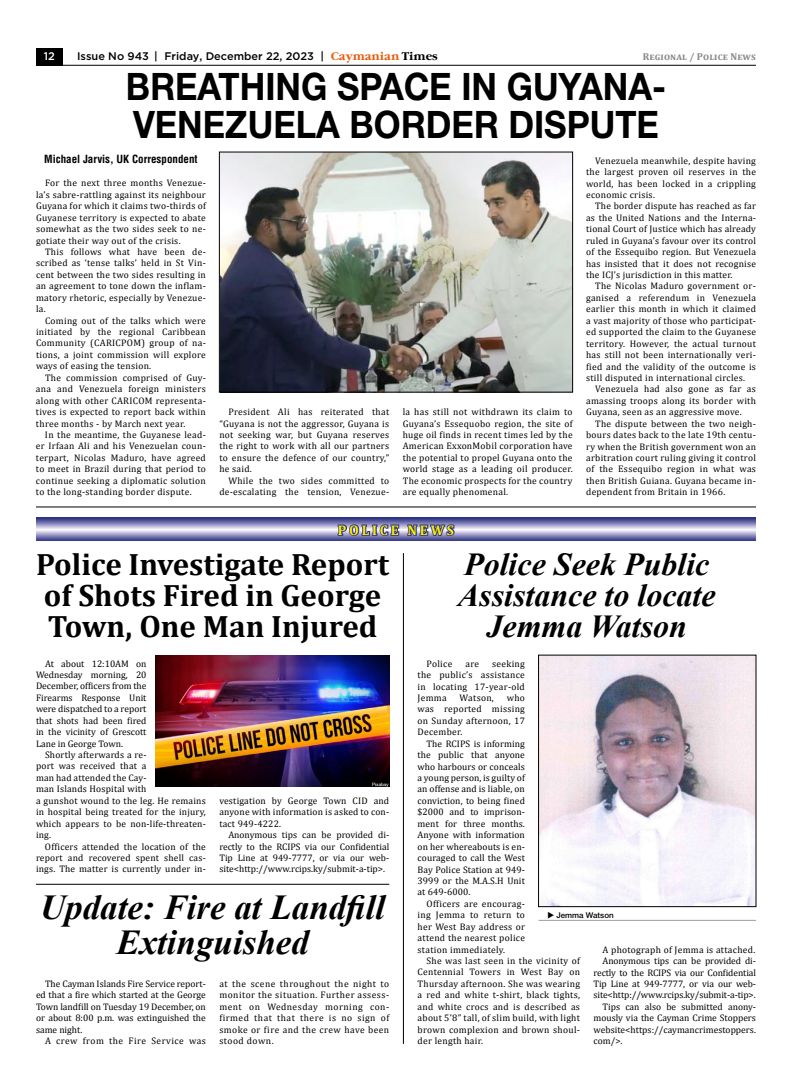
<style>
.page{position:relative;width:792px;height:1080px;background:#fff}
.page>*{position:absolute;margin:0;border:0;box-sizing:border-box;transform-origin:0 0}
.t1{font:700 38px/38px "Helvetica Neue Cyr";color:#000;scale:.91 1}
.t2{font:italic 700 35px/35px "Times New Roman";color:#000;text-align:center}
.t3{font:italic 700 32px/31px "Times New Roman";color:#000;text-align:center}
.t4{font:700 31px/31px "Cambria";color:#000}
.t5{font:700 14px "Cambria";letter-spacing:.2em;color:#ffed00}
.t6{font:500 11px "Gotham";color:#000}
.t7{font:700 condensed 11px "Helvetica LT Std";color:#000}
.t8{font:500 11px "Gotham";color:#fff}
.t9{font:700 10px "Cambria";letter-spacing:.01em;color:#878787}
.t10{font:9.5px/11.4px "Cambria";letter-spacing:.02em;color:#000;text-align:justify}
.t11{font:9.5px "Cambria";letter-spacing:-.01em;color:#000}
.t12{font:9.5px "Cambria";color:#000}
.t13{font:9.5px "Cambria";letter-spacing:.05em;color:#000}
.t14{font:500 8px "Helvetica Neue Cyr";color:#000}
.s1{font-family:"Garamond C";font-weight:700;color:#ea5b0b}
.s2{font-family:"Garamond C";font-weight:700}
</style>
<div class="page">
<hr style="left:36px;top:506px;width:720px;height:1px;background:#000">
<hr style="left:36px;top:884px;width:353px;height:1px;background:#000">
<hr style="left:403px;top:553px;width:1px;height:491px;background:#000">
<img style="left:221px;top:154px;width:350px;height:236px">
<div style="left:219px;top:152px;width:354px;height:240px;border:1px solid #000"></div>
<svg style="left:36px;top:518px;width:720px;height:23px;background:#8d8dbc"></svg>
<svg style="left:336px;top:523px;width:64px;height:14px"></svg>
<svg style="left:406px;top:521px;width:50px;height:19px"></svg>
<img style="left:540px;top:657px;width:214px;height:248px">
<div style="left:538px;top:655px;width:218px;height:252px;border:1px solid #000"></div>
<hr style="left:539px;top:920px;width:217px;height:1px;background:#9d9d9c">
<img style="left:156px;top:655px;width:233px;height:132px">
<div style="left:36px;top:48px;width:27px;height:18px;background:#000"></div>
<hr style="left:36px;top:65px;width:720px;height:1px;background:#000">
<p class="t8" style="left:44px;top:49px;width:13px">12</p>
<p class="t6" style="left:77px;top:49px;width:362px">Issue No 943 | Friday, December 22, 2023 | <span class="s1">Caymanian</span> <span class="s2">Times</span></p>
<p class="t9" style="left:643px;top:50px;width:115px">Regional / Police News</p>
<h1 class="t1" style="left:126px;top:68px;width:595px">BREATHING SPACE IN GUYANA-<br>VENEZUELA BORDER DISPUTE</h1>
<p class="t7" style="left:44px;top:153px;width:155px">Michael Jarvis, UK Correspondent</p>
<p class="t10" style="left:36px;top:177px;width:171px;text-indent:9px">For the next three months Venezue&shy;la’s sabre-rattling against its neighbour Guyana for which it claims two-thirds of Guyanese territory is expected to abate somewhat as the two sides seek to ne&shy;gotiate their way out of the crisis.</p>
<p class="t10" style="left:36px;top:246px;width:171px;text-indent:9px">This follows what have been de&shy;scribed as ‘tense talks’ held in St Vin&shy;cent between the two sides resulting in an agreement to tone down the inflam&shy;matory rhetoric, especially by Venezue&shy;la.</p>
<p class="t10" style="left:36px;top:315px;width:171px;text-indent:9px">Coming out of the talks which were initiated by the regional Caribbean Community (CARICPOM) group of na&shy;tions, a joint commission will explore ways of easing the tension.</p>
<p class="t10" style="left:36px;top:372px;width:171px;text-indent:9px">The commission comprised of Guy&shy;ana and Venezuela foreign ministers along with other CARICOM representa&shy;tives is expected to report back within three months - by March next year.</p>
<p class="t10" style="left:36px;top:429px;width:171px;text-indent:9px">In the meantime, the Guyanese lead&shy;er Irfaan Ali and his Venezuelan coun&shy;terpart, Nicolas Maduro, have agreed to meet in Brazil during that period to continue seeking a diplomatic solution to the long-standing border dispute.</p>
<p class="t10" style="left:586px;top:155px;width:171px;text-indent:9px">Venezuela meanwhile, despite having the largest proven oil reserves in the world, has been locked in a crippling economic crisis.</p>
<p class="t10" style="left:586px;top:200px;width:171px;text-indent:9px">The border dispute has reached as far as the United Nations and the Interna&shy;tional Court of Justice which has already ruled in Guyana’s favour over its control of the Essequibo region. But Venezuela has insisted that it does not recognise the ICJ’s jurisdiction in this matter.</p>
<p class="t10" style="left:586px;top:280px;width:171px;text-indent:9px">The Nicolas Maduro government or&shy;ganised a referendum in Venezuela earlier this month in which it claimed a vast majority of those who participat&shy;ed supported the claim to the Guyanese territory. However, the actual turnout has still not been internationally veri&shy;fied and the validity of the outcome is still disputed in international circles.</p>
<p class="t10" style="left:586px;top:383px;width:171px;text-indent:9px">Venezuela had also gone as far as amassing troops along its border with Guyana, seen as an aggressive move.</p>
<p class="t10" style="left:586px;top:418px;width:171px;text-indent:9px">The dispute between the two neigh&shy;bours dates back to the late 19th centu&shy;ry when the British government won an arbitration court ruling giving it control of the Essequibo region in what was then British Guiana. Guyana became in&shy;dependent from Britain in 1966.</p>
<p class="t10" style="left:219px;top:406px;width:171px;text-indent:9px">President Ali has reiterated that “Guyana is not the aggressor, Guyana is not seeking war, but Guyana reserves the right to work with all our partners to ensure the defence of our country,” he said.</p>
<p class="t10" style="left:219px;top:475px;width:171px;text-align:right">While the two sides committed to de-escalating the tension, Venezue-</p>
<p class="t10" style="left:403px;top:406px;width:171px">la has still not withdrawn its claim to Guyana’s Essequobo region, the site of huge oil finds in recent times led by the American ExxonMobil corporation have the potential to propel Guyana onto the world stage as a leading oil producer.<br>The economic prospects for the country are equally phenomenal.</p>
<h3 class="t5" style="left:338px;top:520px;width:118px">POLICE NEWS</h3>
<h3 class="t4" style="left:36px;top:548px;width:355px">Police Investigate Report of Shots Fired in George<br>Town, One Man Injured</h3>
<h3 class="t3" style="left:458px;top:548px;width:259px">Police Seek Public<br>Assistance to locate<br>Jemma Watson</h3>
<p class="t10" style="left:36px;top:658px;width:112px;text-indent:9px">At about 12:10AM on Wednesday morning, 20<br>December, officers from the Firearms Response Unit were dispatched to a report that shots had been fired in the vicinity of Grescott Lane in George Town.</p>
<p class="t10" style="left:36px;top:749px;width:171px;text-align:left;text-indent:9px">Shortly afterwards a re-<br>port was received that a<br>man had attended the Cay-<br>man Islands Hospital with<br>a gunshot wound to the leg. He remains in hospital being treated for the injury, which appears to be non-life-threaten&shy;ing.</p>
<p class="t10" style="left:36px;top:841px;width:171px;text-indent:9px">Officers attended the location of the report and recovered spent shell cas&shy;ings. The matter is currently under in-</p>
<p class="t10" style="left:219px;top:795px;width:171px">vestigation by George Town CID and anyone with information is asked to con&shy;tact 949-4222.</p>
<p class="t10" style="left:219px;top:829px;width:171px;text-indent:9px">Anonymous tips can be provided di&shy;rectly to the RCIPS via our Confidential Tip Line at 949-7777, or via our web&shy;site&lt;http://www.rcips.ky/submit-a-tip&gt;.</p>
<h2 class="t2" style="left:40px;top:889px;width:347px">Update: Fire at Landfill<br>Extinguished</h2>
<p class="t10" style="left:36px;top:978px;width:171px;text-indent:9px">The Cayman Islands Fire Service report&shy;ed that a fire which started at the George Town landfill on Tuesday 19 December, on or about 8:00 p.m. was extinguished the same night.</p>
<p class="t13" style="left:45px;top:1035px;width:162px">A crew from the Fire Service was</p>
<p class="t10" style="left:219px;top:978px;width:171px">at the scene throughout the night to monitor the situation. Further assess&shy;ment on Wednesday morning con&shy;firmed that that there is no sign of smoke or fire and the crew have been stood down.</p>
<p class="t10" style="left:418px;top:658px;width:109px;text-indent:75px">seeking the public’s assistance in locating 17-year-old Jemma</p>
<p class="t10" style="left:427px;top:658px;width:27px">Police</p>
<p class="t10" style="left:465px;top:658px;width:15px">are</p>
<p class="t10" style="left:418px;top:692px;width:109px;text-indent:89px">who was reported missing on Sunday afternoon, 17<br>December.</p>
<p class="t10" style="left:418px;top:738px;width:109px;text-indent:9px">The RCIPS is informing the public that anyone who harbours or conceals a young person, is guilty of an offense and is liable, on conviction, to being fined $2000 and to imprison&shy;ment for three months.<br>Anyone with information on her whereabouts is en&shy;couraged to call the West Bay Police Station at 949- 3999 or the M.A.S.H Unit at 649-6000.</p>
<p class="t10" style="left:418px;top:898px;width:109px;text-indent:9px">Officers are encourag&shy;ing Jemma to return to her West Bay address or attend the nearest police station immediately.</p>
<p class="t10" style="left:418px;top:955px;width:164px;text-indent:9px">She was last seen in the vicinity of Centennial Towers in West Bay on Thursday afternoon. She was wearing a red and white t-shirt, black tights, and white crocs and is described as about 5’8” tall, of slim build, with light brown complexion and brown shoul&shy;der length hair.</p>
<p class="t10" style="left:460px;top:692px;width:36px">Watson,</p>
<p class="t14" style="left:557px;top:911px;width:59px">Jemma Watson</p>
<p class="t10" style="left:603px;top:944px;width:154px">A photograph of Jemma is attached.</p>
<p class="t11" style="left:603px;top:955px;width:155px">Anonymous tips can be provided di-</p>
<p class="t11" style="left:594px;top:967px;width:164px">rectly to the RCIPS via our Confidential</p>
<p class="t11" style="left:594px;top:978px;width:164px">Tip Line at 949-7777, or via our web-</p>
<p class="t11" style="left:594px;top:990px;width:164px">site&lt;http://www.rcips.ky/submit-a-tip&gt;.</p>
<p class="t12" style="left:603px;top:1001px;width:155px">Tips can also be submitted anony-</p>
<p class="t12" style="left:594px;top:1012px;width:164px">mously via the Cayman Crime Stoppers</p>
<p class="t12" style="left:594px;top:1024px;width:164px">website&lt;https://caymancrimestoppers.</p>
<p class="t10" style="left:594px;top:1035px;width:31px">com/&gt;.</p>
</div>
